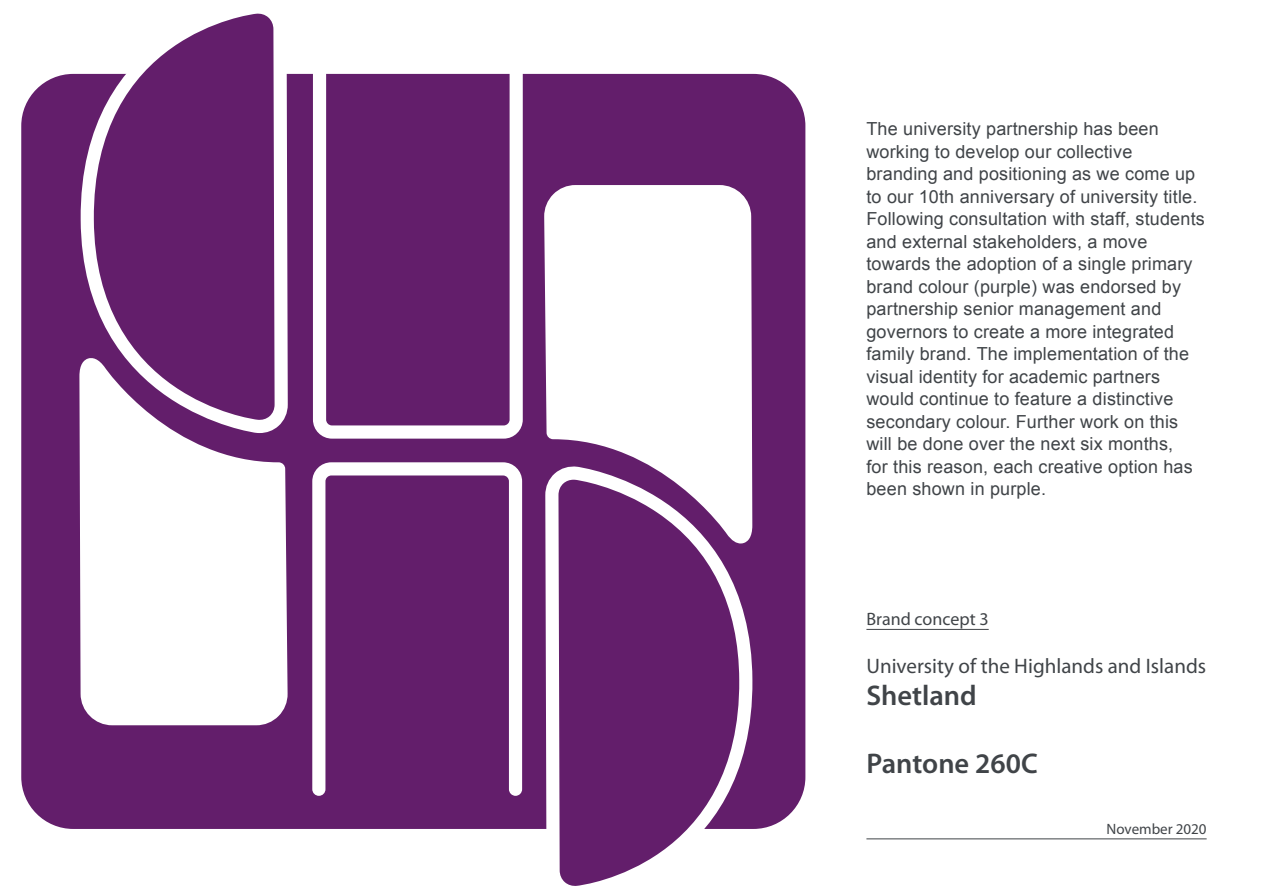
<style>
.page{position:relative;width:1263px;height:893px;background:#fff}
.page>*{position:absolute;margin:0;border:0;box-sizing:border-box;transform-origin:0 0}
.t1{font:600 28.5px "Myriad Pro";color:#404448}
.t2{font:21px "Myriad Pro";color:#404448}
.t3{font:18px/22.5px "Arial";letter-spacing:.01em;color:#404448}
.t4{font:18px "Myriad Pro";color:#404448}
.t5{font:15px "Myriad Pro";color:#404448}
</style>
<div class="page">
<div style="left:21px;top:73px;width:784px;height:756px;background:#631e6b"></div>
<svg style="left:79px;top:13px;width:209px;height:344px;fill:#631e6b"></svg>
<svg style="left:545px;top:466px;width:209px;height:420px;fill:#631e6b"></svg>
<svg style="left:79px;top:357px;width:209px;height:368px"></svg>
<svg style="left:544px;top:185px;width:208px;height:358px"></svg>
<svg style="left:313px;top:73px;width:210px;height:366px;background:#7b4182"></svg>
<svg style="left:312px;top:462px;width:210px;height:334px;background:#7b4182"></svg>
<hr style="left:866px;top:629px;width:123px;height:1px;background:#404448">
<hr style="left:866px;top:838px;width:340px;height:1px;background:#404448">
<p class="t3" style="left:866px;top:118px;width:340px">The university partnership has been working to develop our collective branding and positioning as we come up to our 10th anniversary of university title.<br>Following consultation with staff, students and external stakeholders, a move towards the adoption of a single primary brand colour (purple) was endorsed by partnership senior management and governors to create a more integrated family brand. The implementation of the visual identity for academic partners would continue to feature a distinctive secondary colour. Further work on this will be done over the next six months,<br>for this reason, each creative option has been shown in purple.</p>
<p class="t4" style="left:866px;top:608px;width:124px">Brand concept 3</p>
<p class="t2" style="left:866px;top:653px;width:341px">University of the Highlands and Islands</p>
<p class="t1" style="left:866px;top:677px;width:112px">Shetland</p>
<p class="t1" style="left:866px;top:745px;width:173px">Pantone 260C</p>
<p class="t5" style="left:1106px;top:820px;width:102px">November 2020</p>
</div>
